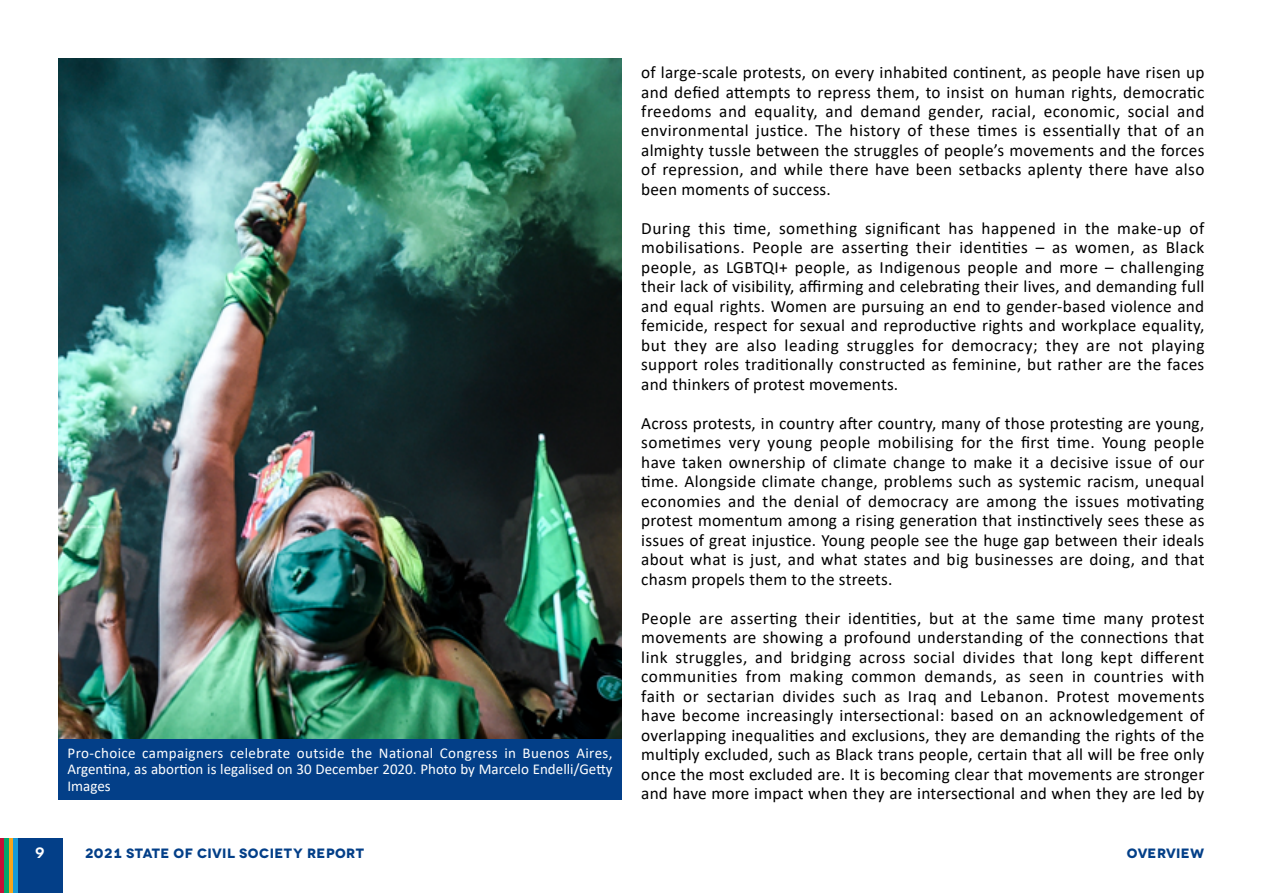
<style>
.page{position:relative;width:1263px;height:893px;background:#fff}
.page>*{position:absolute;margin:0;border:0;box-sizing:border-box;transform-origin:0 0}
.t1{font:17.25px/19.5px "Calibri";letter-spacing:.01em;color:#000;text-align:justify}
.t2{font:15px/16.5px "Calibri";color:#fff;text-align:justify}
.t3{font:600 15px "Novecentowide";color:#fff}
.t4{font:700 13.5px "Novecentowide";letter-spacing:.03em;color:#033f88}
</style>
<div class="page">
<img style="left:58px;top:59px;width:564px;height:680px">
<div style="left:58px;top:739px;width:564px;height:61px;background:#033f88"></div>
<div style="left:18px;top:839px;width:44px;height:54px;background:#033f88"></div>
<hr style="left:9px;top:838px;width:4px;height:55px;background:#f9a61a">
<div style="left:0;top:838px;width:5px;height:55px;background:#c40f38"></div>
<hr style="left:5px;top:838px;width:4px;height:55px;background:#00a76c">
<div style="left:13px;top:838px;width:5px;height:55px;background:#189ad6"></div>
<p class="t3" style="left:36px;top:844px;width:11px">9</p>
<p class="t2" style="left:68px;top:744px;width:547px">Pro-choice campaigners celebrate outside the National Congress in Buenos Aires, Argentina, as abortion is legalised on 30 December 2020. Photo by Marcelo Endelli/Getty Images</p>
<p class="t1" style="left:641px;top:62px;width:565px">of large-scale protests, on every inhabited continent, as people have risen up and defied attempts to repress them, to insist on human rights, democratic freedoms and equality, and demand gender, racial, economic, social and environmental justice. The history of these times is essentially that of an almighty tussle between the struggles of people’s movements and the forces of repression, and while there have been setbacks aplenty there have also been moments of success.</p>
<p class="t1" style="left:641px;top:218px;width:565px">During this time, something significant has happened in the make-up of mobilisations. People are asserting their identities – as women, as Black people, as LGBTQI+ people, as Indigenous people and more – challenging their lack of visibility, affirming and celebrating their lives, and demanding full and equal rights. Women are pursuing an end to gender-based violence and femicide, respect for sexual and reproductive rights and workplace equality, but they are also leading struggles for democracy; they are not playing support roles traditionally constructed as feminine, but rather are the faces and thinkers of protest movements.</p>
<p class="t1" style="left:641px;top:413px;width:565px">Across protests, in country after country, many of those protesting are young, sometimes very young people mobilising for the first time. Young people have taken ownership of climate change to make it a decisive issue of our time. Alongside climate change, problems such as systemic racism, unequal economies and the denial of democracy are among the issues motivating protest momentum among a rising generation that instinctively sees these as issues of great injustice. Young people see the huge gap between their ideals about what is just, and what states and big businesses are doing, and that chasm propels them to the streets.</p>
<p class="t1" style="left:641px;top:608px;width:565px">People are asserting their identities, but at the same time many protest movements are showing a profound understanding of the connections that link struggles, and bridging across social divides that long kept different communities from making common demands, as seen in countries with faith or sectarian divides such as Iraq and Lebanon. Protest movements have become increasingly intersectional: based on an acknowledgement of overlapping inequalities and exclusions, they are demanding the rights of the multiply excluded, such as Black trans people, certain that all will be free only once the most excluded are. It is becoming clear that movements are stronger and have more impact when they are intersectional and when they are led by</p>
<p class="t4" style="left:85px;top:845px;width:280px">2021 STATE OF CIVIL SOCIETY REPORT</p>
<p class="t4" style="left:1127px;top:845px;width:79px">OVERVIEW</p>
</div>
